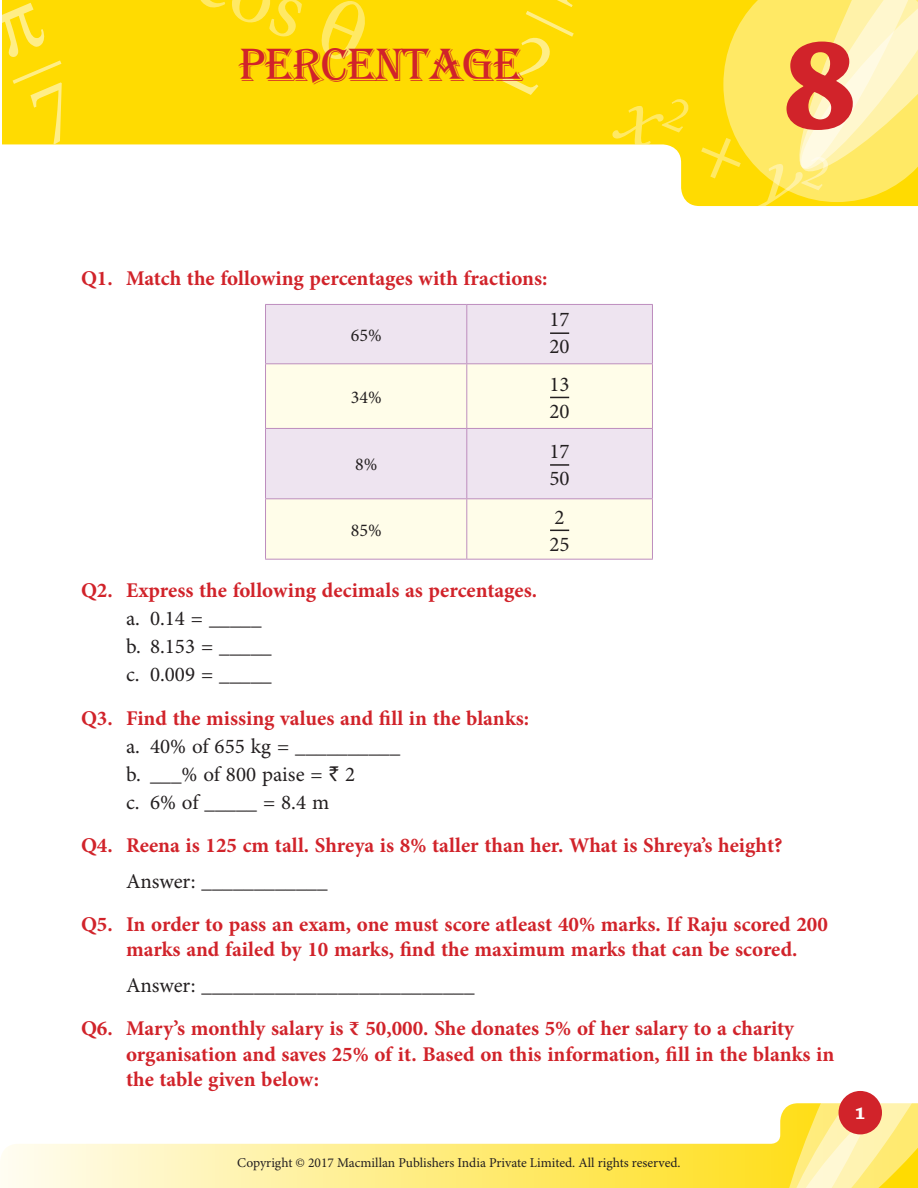
<style>
.page{position:relative;width:918px;height:1188px;background:#fff}
.page>*{position:absolute;margin:0;border:0;box-sizing:border-box;transform-origin:0 0}
.Chap_N{font:700 135px "Chaparral Pro";color:#d1232a}
.Chap_T{font:48px "Algerian";letter-spacing:-.04em;color:#d1232a}
.Question{font:700 21px/25.2px "Minion Pro";color:#d1232a}
.Options_list{font:21px "Minion Pro";color:#231f20}
.body_first{font:21px/27px "Minion Pro";color:#231f20}
.t1{font:18px "Minion Pro";color:#231f20}
.t2{font:700 18px "Chaparral Pro";color:#fff}
.t3{font:13.5px "Minion Pro";color:#231f20}
.s1{font-family:"Rupee"}
</style>
<div class="page">
<div style="left:2px;top:0;width:609px;height:145px;background:#ffdb01"></div>
<svg style="left:0;top:1143px;width:773px;height:45px;background:#ffee8c"></svg>
<svg style="left:773px;top:1091px;width:145px;height:97px;background:#feec88"></svg>
<div style="left:839px;top:1091px;width:43px;height:43px;background:#d1232a;border-radius:50%"></div>
<div style="left:266px;top:305px;width:386px;height:58px;background:#eee4f0"></div>
<svg style="left:266px;top:364px;width:386px;height:195px;background:#f8f3eb"></svg>
<hr style="left:265px;top:304px;width:202px;height:1px;background:#bd8dbe">
<hr style="left:265px;top:305px;width:1px;height:58px;background:#bd8dbe">
<hr style="left:467px;top:304px;width:186px;height:1px;background:#bd8dbe">
<hr style="left:466px;top:305px;width:1px;height:58px;background:#bd8dbe">
<hr style="left:652px;top:305px;width:1px;height:58px;background:#bd8dbe">
<hr style="left:265px;top:363px;width:202px;height:1px;background:#bd8dbe">
<hr style="left:265px;top:364px;width:1px;height:64px;background:#bd8dbe">
<hr style="left:467px;top:363px;width:186px;height:1px;background:#bd8dbe">
<hr style="left:466px;top:364px;width:1px;height:64px;background:#bd8dbe">
<hr style="left:652px;top:364px;width:1px;height:64px;background:#bd8dbe">
<hr style="left:265px;top:428px;width:202px;height:1px;background:#bd8dbe">
<hr style="left:265px;top:429px;width:1px;height:69px;background:#bd8dbe">
<hr style="left:467px;top:428px;width:186px;height:1px;background:#bd8dbe">
<hr style="left:466px;top:429px;width:1px;height:69px;background:#bd8dbe">
<hr style="left:652px;top:429px;width:1px;height:69px;background:#bd8dbe">
<hr style="left:265px;top:498px;width:202px;height:1px;background:#bd8dbe">
<hr style="left:265px;top:499px;width:1px;height:60px;background:#bd8dbe">
<hr style="left:467px;top:498px;width:186px;height:1px;background:#bd8dbe">
<hr style="left:466px;top:499px;width:1px;height:60px;background:#bd8dbe">
<hr style="left:652px;top:499px;width:1px;height:60px;background:#bd8dbe">
<hr style="left:265px;top:559px;width:202px;height:1px;background:#bd8dbe">
<hr style="left:467px;top:559px;width:186px;height:1px;background:#bd8dbe">
<svg style="left:550px;top:332px;width:19px;height:2px"></svg>
<svg style="left:550px;top:397px;width:19px;height:1px"></svg>
<svg style="left:550px;top:464px;width:19px;height:2px"></svg>
<svg style="left:550px;top:530px;width:19px;height:1px"></svg>
<div style="left:313px;top:0;width:60px;height:66px;background:#ffdb01"></div>
<div style="left:2px;top:2px;width:81px;height:143px;background:#ffdb01"></div>
<div style="left:502px;top:8px;width:76px;height:88px;background:#ffdb01"></div>
<div style="left:226px;top:0;width:80px;height:40px;background:#ffdb01"></div>
<svg style="left:611px;top:0;width:307px;height:207px;background:#ffe75d"></svg>
<p class="Chap_T" style="left:238px;top:38px;width:286px">PERCENTAGE</p>
<p class="Question" style="left:81px;top:265px;width:468px">Q1. Match the following percentages with fractions:</p>
<p class="t1" style="left:351px;top:324px;width:32px">65%</p>
<p class="body_first" style="left:550px;top:307px;width:22px">17<br>20</p>
<p class="t1" style="left:351px;top:386px;width:32px">34%</p>
<p class="t1" style="left:355px;top:454px;width:24px">8%</p>
<p class="t1" style="left:351px;top:519px;width:32px">85%</p>
<p class="body_first" style="left:550px;top:371px;width:22px">13<br>20</p>
<p class="body_first" style="left:550px;top:439px;width:22px">17<br>50</p>
<p class="body_first" style="left:550px;top:504px;width:22px">2<br>25</p>
<p class="Chap_N" style="left:782px;top:6px;width:78px">8</p>
<p class="Question" style="left:81px;top:577px;width:458px">Q2. Express the following decimals as percentages.</p>
<p class="Options_list" style="left:126px;top:606px;width:137px">a. 0.14 = _____</p>
<p class="Options_list" style="left:126px;top:634px;width:147px">b. 8.153 = _____</p>
<p class="Options_list" style="left:126px;top:662px;width:147px">c. 0.009 = _____</p>
<p class="Question" style="left:81px;top:705px;width:450px">Q3. Find the missing values and fill in the blanks:</p>
<p class="Options_list" style="left:126px;top:733px;width:276px">a. 40% of 655 kg = __________</p>
<p class="Options_list" style="left:126px;top:762px;width:231px">b. ___% of 800 paise = <span class="s1">`</span> 2</p>
<p class="Options_list" style="left:126px;top:790px;width:205px">c. 6% of _____ = 8.4 m</p>
<p class="Question" style="left:81px;top:833px;width:703px">Q4. Reena is 125 cm tall. Shreya is 8% taller than her. What is Shreya’s height?</p>
<p class="body_first" style="left:126px;top:869px;width:203px">Answer: ____________</p>
<p class="Question" style="left:126px;top:912px;width:703px;text-indent:-45px">Q5. In order to pass an exam, one must score atleast 40% marks. If Raju scored 200 marks and failed by 10 marks, find the maximum marks that can be scored.</p>
<p class="body_first" style="left:126px;top:973px;width:350px">Answer: __________________________</p>
<p class="Question" style="left:126px;top:1016px;width:710px;text-indent:-45px">Q6. Mary’s monthly salary is ₹ 50,000. She donates 5% of her salary to a charity organisation and saves 25% of it. Based on this information, fill in the blanks in the table given below:</p>
<p class="t3" style="left:237px;top:1155px;width:445px">Copyright © 2017 Macmillan Publishers India Private Limited. All rights reserved.</p>
<p class="t2" style="left:855px;top:1103px;width:12px">1</p>
</div>
